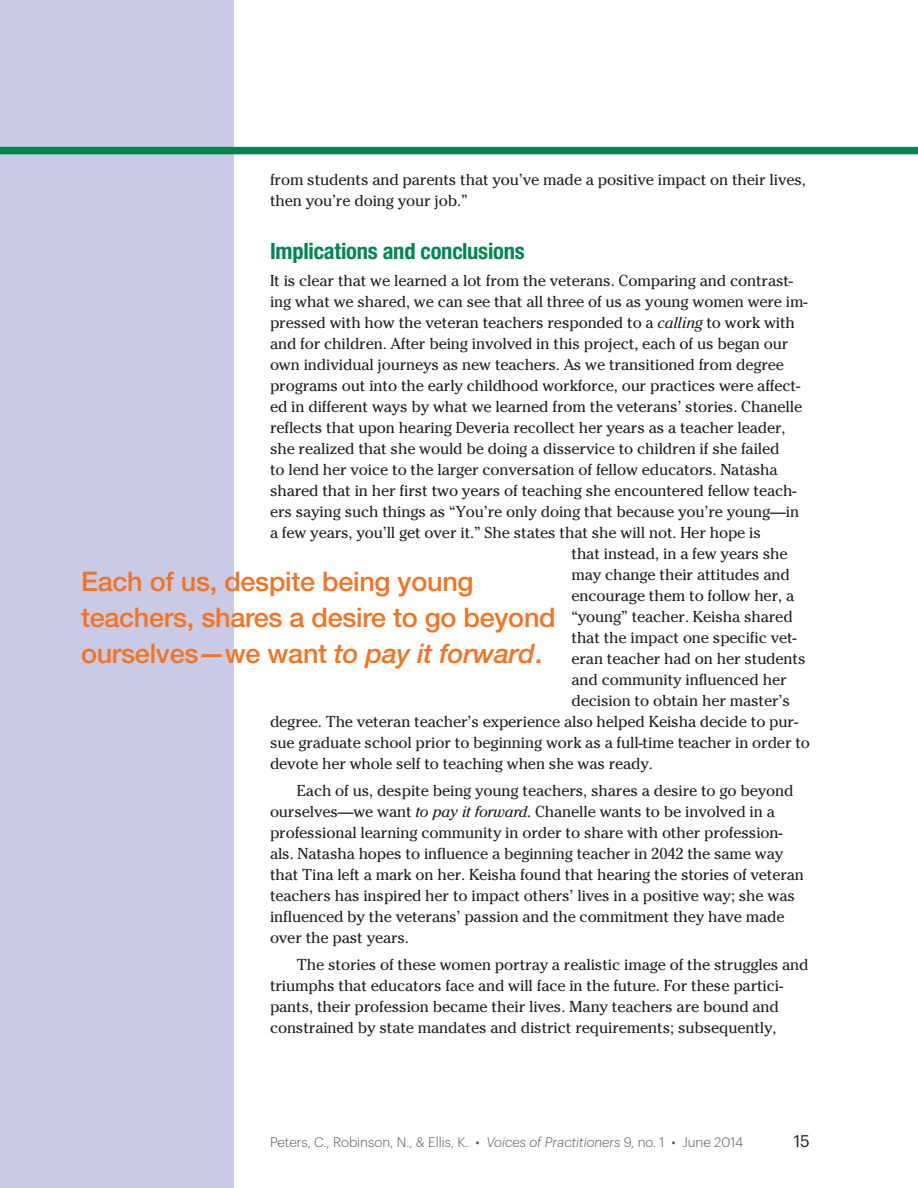
<style>
.page{position:relative;width:918px;height:1188px;background:#fff}
.page>*{position:absolute;margin:0;border:0;box-sizing:border-box;transform-origin:0 0}
.t1{font:500 27px/36px "Helvetica Neue LT Std";letter-spacing:-.01em;color:#f47321}
.t2{font:700 condensed 22.5px "Helvetica Neue LT Std";letter-spacing:-.01em;color:#008751}
.t3{font:16.5px "Graphik";color:#231f20}
.t4{font:15.75px/21px "Cheltenham";letter-spacing:-.01em;color:#231f20}
.t5{font:300 13.5px "Graphik";color:#57585a}
.s1{font-style:italic}
</style>
<div class="page">
<div style="left:0;top:0;width:234px;height:1188px;background:#c9cae5"></div>
<div style="left:0;top:147px;width:918px;height:7px;background:#008751"></div>
<p class="t4" style="left:270px;top:170px;width:537px">from students and parents that you’ve made a positive impact on their lives, then you’re doing your job.”</p>
<h2 class="t2" style="left:270px;top:237px;width:256px">Implications and conclusions</h2>
<p class="t4" style="left:270px;top:270px;width:525px">It is clear that we learned a lot from the veterans. Comparing and contrast-</p>
<p class="t4" style="left:270px;top:291px;width:539px">ing what we shared, we can see that all three of us as young women were im-</p>
<p class="t4" style="left:270px;top:312px;width:527px">pressed with how the veteran teachers responded to a <span class="s1">calling</span> to work with</p>
<p class="t4" style="left:270px;top:333px;width:520px">and for children. After being involved in this project, each of us began our</p>
<p class="t4" style="left:270px;top:354px;width:516px">own individual journeys as new teachers. As we transitioned from degree</p>
<p class="t4" style="left:270px;top:375px;width:532px">programs out into the early childhood workforce, our practices were affect-</p>
<p class="t4" style="left:270px;top:396px;width:534px">ed in different ways by what we learned from the veterans’ stories. Chanelle</p>
<p class="t4" style="left:270px;top:417px;width:517px">reflects that upon hearing Deveria recollect her years as a teacher leader,</p>
<p class="t4" style="left:270px;top:438px;width:511px">she realized that she would be doing a disservice to children if she failed</p>
<p class="t4" style="left:270px;top:459px;width:509px">to lend her voice to the larger conversation of fellow educators. Natasha</p>
<p class="t4" style="left:270px;top:480px;width:528px">shared that in her first two years of teaching she encountered fellow teach-</p>
<p class="t4" style="left:270px;top:501px;width:531px">ers saying such things as “You’re only doing that because you’re young—in</p>
<p class="t4" style="left:270px;top:522px;width:493px">a few years, you’ll get over it.” She states that she will not. Her hope is</p>
<p class="t4" style="left:572px;top:543px;width:218px">that instead, in a few years she</p>
<p class="t4" style="left:572px;top:564px;width:220px">may change their attitudes and</p>
<p class="t4" style="left:572px;top:585px;width:224px">encourage them to follow her, a</p>
<p class="t4" style="left:572px;top:606px;width:223px">“young” teacher. Keisha shared</p>
<p class="t4" style="left:572px;top:627px;width:227px">that the impact one specific vet-</p>
<p class="t4" style="left:572px;top:648px;width:236px">eran teacher had on her students</p>
<p class="t4" style="left:572px;top:669px;width:217px">and community influenced her</p>
<p class="t4" style="left:572px;top:690px;width:220px">decision to obtain her master’s</p>
<p class="t4" style="left:270px;top:711px;width:530px">degree. The veteran teacher’s experience also helped Keisha decide to pur-</p>
<p class="t4" style="left:270px;top:732px;width:542px">sue graduate school prior to beginning work as a full-time teacher in order to</p>
<p class="t4" style="left:270px;top:753px;width:385px">devote her whole self to teaching when she was ready.</p>
<p class="t4" style="left:270px;top:780px;width:536px;text-indent:27px">Each of us, despite being young teachers, shares a desire to go beyond ourselves—we want <span class="s1">to pay it forward</span>. Chanelle wants to be involved in a professional learning community in order to share with other profession&shy;als. Natasha hopes to influence a beginning teacher in 2042 the same way that Tina left a mark on her. Keisha found that hearing the stories of veteran teachers has inspired her to impact others’ lives in a positive way; she was influenced by the veterans’ passion and the commitment they have made over the past years.</p>
<p class="t4" style="left:270px;top:954px;width:540px;text-indent:27px">The stories of these women portray a realistic image of the struggles and triumphs that educators face and will face in the future. For these partici&shy;pants, their profession became their lives. Many teachers are bound and constrained by state mandates and district requirements; subsequently,</p>
<h1 class="t1" style="left:81px;top:563px;width:476px">Each of us, despite being young teachers, shares a desire to go beyond ourselves—we want <span class="s1">to pay it forward</span>.</h1>
<p class="t5" style="left:270px;top:1132px;width:475px">Peters, C., Robinson, N., &amp; Ellis, K. • <span class="s1">Voices of Practitioners</span> 9, no. 1 • June 2014</p>
<p class="t3" style="left:794px;top:1129px;width:18px">15</p>
</div>
